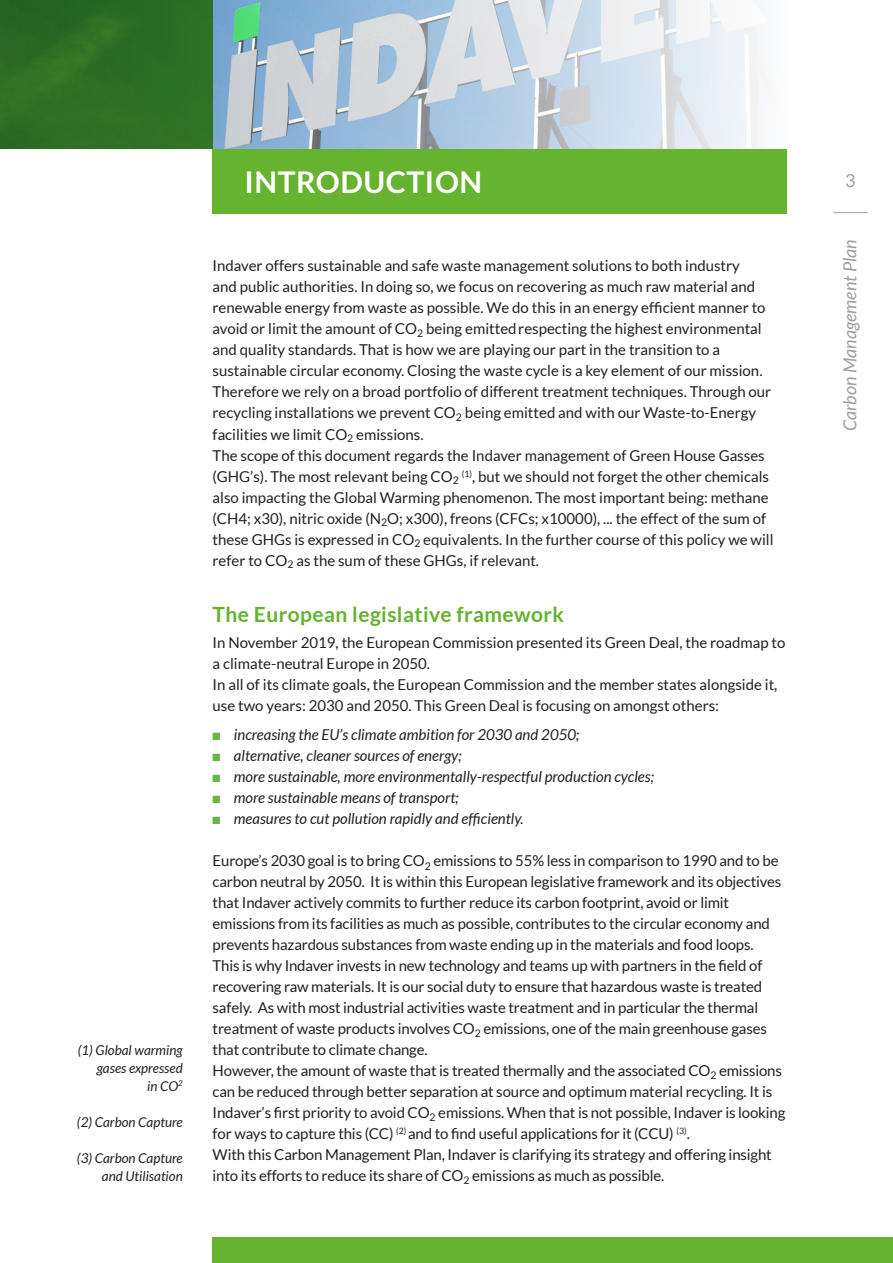
<style>
.page{position:relative;width:893px;height:1263px;background:#fff}
.page>*{position:absolute;margin:0;border:0;box-sizing:border-box;transform-origin:0 0}
.t1{font:700 30px "Lato";letter-spacing:.02em;color:#fff}
.SCC_titel3{font:700 21px "Lato";letter-spacing:.02em;color:#65b32e}
.t2{font:italic 18px "Lato";color:#9d9d9c}
.t3{font:18px "Lato";color:#9d9d9c}
.BODY_10-14{font:15px/21px "Lato";letter-spacing:-.01em;color:#231f20}
.t4{font:italic 15px "Lato";color:#231f20}
.margetekst{font:italic 13.5px/18px "Lato";color:#231f20;text-align:right}
.s1{color:#66b745}
</style>
<div class="page">
<hr style="left:833px;top:212px;width:34px;height:1px;background:#9d9d9c">
<div style="left:213px;top:1237px;width:680px;height:26px;background:#65b32e"></div>
<div style="left:213px;top:149px;width:574px;height:65px;background:#65b32e"></div>
<img style="left:213px;top:0;width:546px;height:149px">
<div style="left:0;top:0;width:213px;height:149px;background:#2c6f24"></div>
<p class="margetekst" style="left:78px;top:1041px;width:107px">(1) Global warming gases expressed<br>in CO<sup>2</sup></p>
<p class="margetekst" style="left:77px;top:1113px;width:107px">(2) Carbon Capture</p>
<p class="margetekst" style="left:77px;top:1149px;width:107px">(3) Carbon Capture and Utilisation</p>
<p class="t1" style="left:244px;top:165px;width:239px">INTRODUCTION</p>
<p class="BODY_10-14" style="left:213px;top:255px;width:560px">Indaver offers sustainable and safe waste management solutions to both industry<br>and public authorities. In doing so, we focus on recovering as much raw material and renewable energy from waste as possible. We do this in an energy efficient manner to avoid or limit the amount of CO<sub>2</sub> being emittedrespecting the highest environmental and quality standards. That is how we are playing our part in the transition to a sustainable circular economy. Closing the waste cycle is a key element of our mission.<br>Therefore we rely on a broad portfolio of different treatment techniques. Through our recycling installations we prevent CO<sub>2</sub> being emitted and with our Waste-to-Energy facilities we limit CO<sub>2</sub> emissions.</p>
<p class="BODY_10-14" style="left:213px;top:444px;width:562px">The scope of this document regards the Indaver management of Green House Gasses (GHG’s). The most relevant being CO<sub>2</sub> <sup>(1)</sup>, but we should not forget the other chemicals also impacting the Global Warming phenomenon. The most important being: methane (CH4; x30), nitric oxide (N<sub>2</sub>O; x300), freons (CFCs; x10000), ... the effect of the sum of these GHGs is expressed in CO<sub>2</sub> equivalents. In the further course of this policy we will refer to CO<sub>2</sub> as the sum of these GHGs, if relevant.</p>
<p class="SCC_titel3" style="left:213px;top:603px;width:353px">The European legislative framework</p>
<p class="BODY_10-14" style="left:213px;top:631px;width:574px">In November 2019, the European Commission presented its Green Deal, the roadmap to a climate-neutral Europe in 2050.</p>
<p class="BODY_10-14" style="left:213px;top:673px;width:566px">In all of its climate goals, the European Commission and the member states alongside it, use two years: 2030 and 2050. This Green Deal is focusing on amongst others:</p>
<p class="t4" style="left:213px;top:726px;width:368px"><span class="s1">■</span> increasing the EU’s climate ambition for 2030 and 2050;</p>
<p class="t4" style="left:213px;top:747px;width:250px"><span class="s1">■</span> alternative, cleaner sources of energy;</p>
<p class="t4" style="left:213px;top:768px;width:443px"><span class="s1">■</span> more sustainable, more environmentally-respectful production cycles;</p>
<p class="t4" style="left:213px;top:789px;width:248px"><span class="s1">■</span> more sustainable means of transport;</p>
<p class="t4" style="left:213px;top:810px;width:313px"><span class="s1">■</span> measures to cut pollution rapidly and efficiently.</p>
<p class="BODY_10-14" style="left:213px;top:850px;width:570px">Europe’s 2030 goal is to bring CO<sub>2</sub> emissions to 55% less in comparison to 1990 and to be carbon neutral by 2050. It is within this European legislative framework and its objectives that Indaver actively commits to further reduce its carbon footprint, avoid or limit emissions from its facilities as much as possible, contributes to the circular economy and prevents hazardous substances from waste ending up in the materials and food loops.</p>
<p class="BODY_10-14" style="left:213px;top:955px;width:556px">This is why Indaver invests in new technology and teams up with partners in the field of recovering raw materials. It is our social duty to ensure that hazardous waste is treated safely. As with most industrial activities waste treatment and in particular the thermal treatment of waste products involves CO<sub>2</sub> emissions, one of the main greenhouse gases that contribute to climate change.</p>
<p class="BODY_10-14" style="left:213px;top:1060px;width:574px">However, the amount of waste that is treated thermally and the associated CO<sub>2</sub> emissions can be reduced through better separation at source and optimum material recycling. It is Indaver’s first priority to avoid CO<sub>2</sub> emissions. When that is not possible, Indaver is looking for ways to capture this (CC) <sup>(2)</sup> and to find useful applications for it (CCU) <sup>(3)</sup>.</p>
<p class="BODY_10-14" style="left:213px;top:1144px;width:561px">With this Carbon Management Plan, Indaver is clarifying its strategy and offering insight into its efforts to reduce its share of CO<sub>2</sub> emissions as much as possible.</p>
<p class="t3" style="left:845px;top:171px;width:12px">3</p>
<p class="t2" style="left:840px;top:431px;width:193px;rotate:-90deg">Carbon Management Plan</p>
</div>
